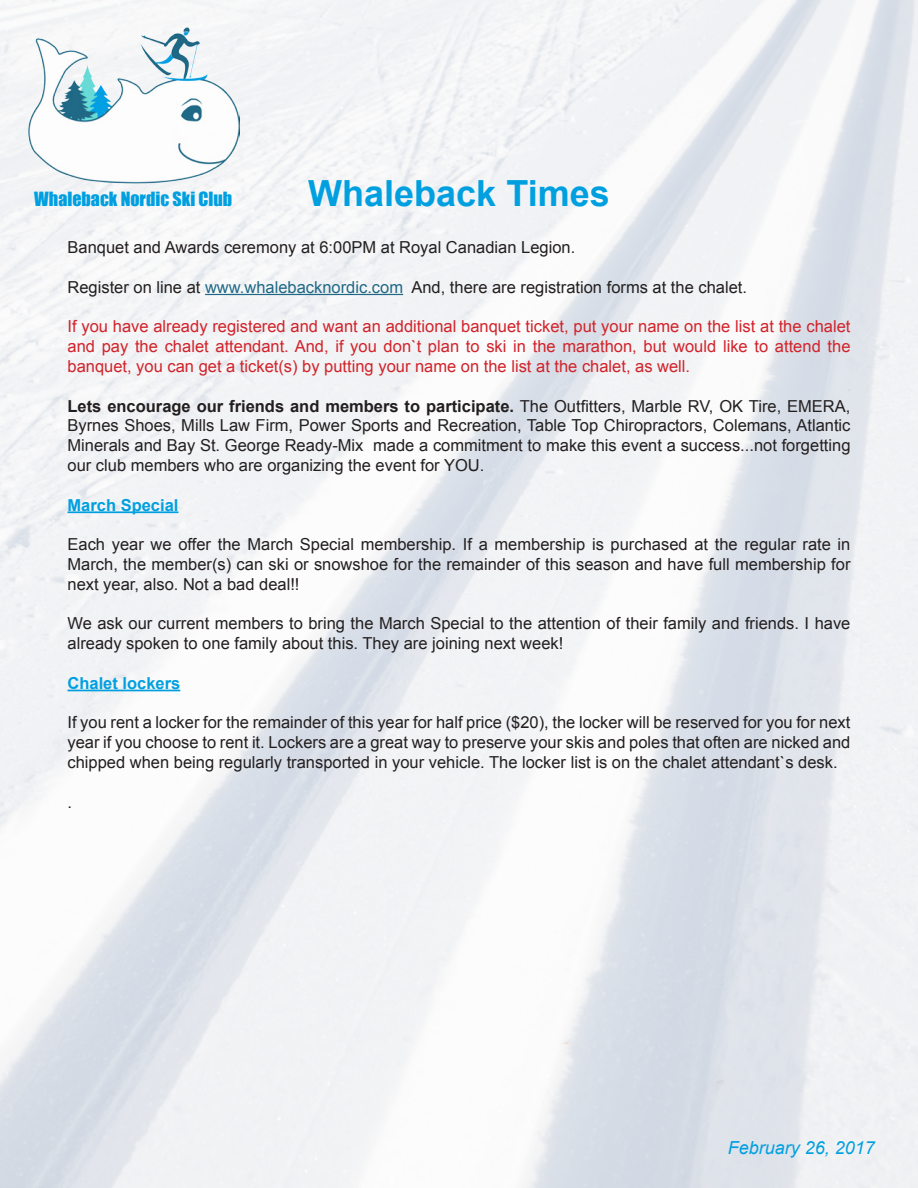
<style>
.page{position:relative;width:918px;height:1188px;background:#fff}
.page>*{position:absolute;margin:0;border:0;box-sizing:border-box;transform-origin:0 0}
.t1{font:700 36px "Arial";color:#00a0e0}
.t2{font:18px "Impact";color:#00a0e0}
.t3{font:italic 18px "Arial";color:#00a0e0}
.t4{font:16.5px/19.8px "Arial";color:#231f20;text-align:justify}
.t5{font:16.5px/19.8px "Arial";color:#d1232a;text-align:justify}
.t6{font:700 16.5px "Arial";color:#00a0e0}
.s1{color:#206986}
.s2{font-weight:700}
</style>
<div class="page">
<img style="left:0;top:0;width:918px;height:1188px">
<img style="left:27px;top:26px;width:212px;height:160px">
<hr style="left:205px;top:294px;width:198px;height:1px;background:#206986">
<hr style="left:68px;top:511px;width:110px;height:2px;background:#00a0e0">
<hr style="left:68px;top:690px;width:112px;height:1px;background:#00a0e0">
<p class="t2" style="left:34px;top:185px;width:199px">Whaleback Nordic Ski Club</p>
<p class="t1" style="left:308px;top:169px;width:303px">Whaleback Times</p>
<p class="t4" style="left:68px;top:238px;width:509px">Banquet and Awards ceremony at 6:00PM at Royal Canadian Legion.</p>
<p class="t4" style="left:68px;top:277px;width:681px">Register on line at <span class="s1">www.whalebacknordic.com</span> And, there are registration forms at the chalet.</p>
<p class="t5" style="left:68px;top:317px;width:785px">If you have already registered and want an additional banquet ticket, put your name on the list at the chalet and pay the chalet attendant. And, if you don`t plan to ski in the marathon, but would like to attend the banquet, you can get a ticket(s) by putting your name on the list at the chalet, as well.</p>
<p class="t4" style="left:68px;top:396px;width:785px"><span class="s2">Lets encourage our friends and members to participate.</span> The Outfitters, Marble RV, OK Tire, EMERA, Byrnes Shoes, Mills Law Firm, Power Sports and Recreation, Table Top Chiropractors, Colemans, Atlantic Minerals and Bay St. George Ready-Mix made a commitment to make this event a success...not forgetting our club members who are organizing the event for YOU.</p>
<p class="t6" style="left:68px;top:494px;width:112px">March Special</p>
<p class="t4" style="left:68px;top:535px;width:785px">Each year we offer the March Special membership. If a membership is purchased at the regular rate in March, the member(s) can ski or snowshoe for the remainder of this season and have full membership for next year, also. Not a bad deal!!</p>
<p class="t4" style="left:68px;top:614px;width:784px">We ask our current members to bring the March Special to the attention of their family and friends. I have already spoken to one family about this. They are joining next week!</p>
<p class="t6" style="left:68px;top:672px;width:114px">Chalet lockers</p>
<p class="t4" style="left:68px;top:713px;width:784px">If you rent a locker for the remainder of this year for half price ($20), the locker will be reserved for you for next year if you choose to rent it. Lockers are a great way to preserve your skis and poles that often are nicked and chipped when being regularly transported in your vehicle. The locker list is on the chalet attendant`s desk.</p>
<p class="t4" style="left:68px;top:792px;width:6px">.</p>
<p class="t3" style="left:728px;top:1136px;width:149px">February 26, 2017</p>
</div>
